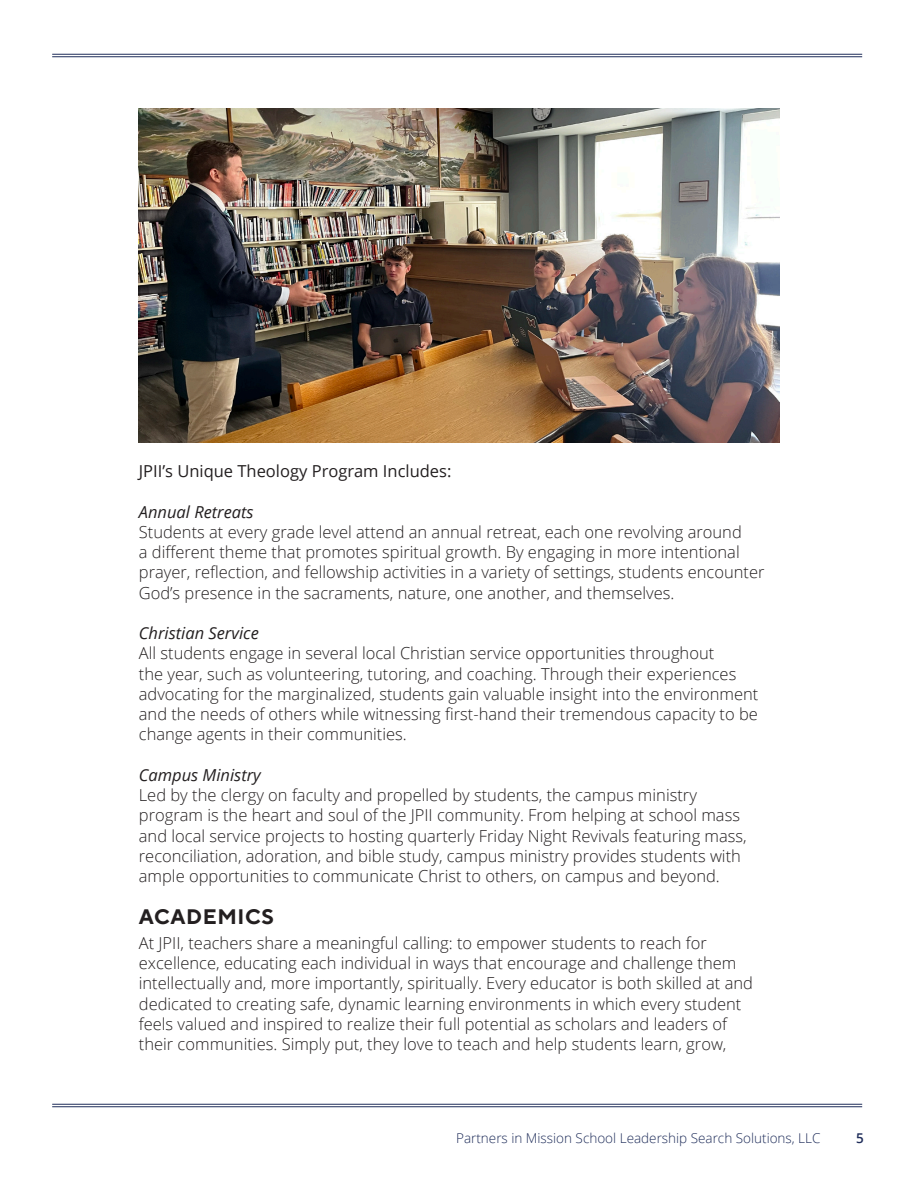
<style>
.page{position:relative;width:918px;height:1188px;background:#fff}
.page>*{position:absolute;margin:0;border:0;box-sizing:border-box;transform-origin:0 0}
.Section_Header{font:700 21px "TT Norms Pro";letter-spacing:.03em;color:#231f20}
.t1{font:300 16.5px/20.2px "Open Sans";color:#231f20}
.Sub2_Section_Header{font:italic 16.5px "Open Sans";color:#231f20}
.t2{font:16.5px "Open Sans";color:#231f20}
.t3{font:300 13.5px "Open Sans";color:#1f2d5a}
.t4{font:600 13.5px "Open Sans";color:#1f2d5a}
</style>
<div class="page">
<hr style="left:52px;top:54px;width:810px;height:1px;background:#1f2d5a">
<hr style="left:52px;top:56px;width:810px;height:1px;background:#1f2d5a">
<hr style="left:52px;top:1104px;width:810px;height:1px;background:#1f2d5a">
<hr style="left:52px;top:1106px;width:810px;height:1px;background:#1f2d5a">
<img style="left:139px;top:108px;width:640px;height:335px">
<p class="t2" style="left:139px;top:460px;width:314px">JPII’s Unique Theology Program Includes:</p>
<p class="Sub2_Section_Header" style="left:139px;top:500px;width:116px">Annual Retreats</p>
<p class="t1" style="left:139px;top:521px;width:627px">Students at every grade level attend an annual retreat, each one revolving around<br>a different theme that promotes spiritual growth. By engaging in more intentional prayer, reflection, and fellowship activities in a variety of settings, students encounter God’s presence in the sacraments, nature, one another, and themselves.</p>
<p class="Sub2_Section_Header" style="left:139px;top:622px;width:121px">Christian Service</p>
<p class="t1" style="left:139px;top:643px;width:621px">All students engage in several local Christian service opportunities throughout<br>the year, such as volunteering, tutoring, and coaching. Through their experiences advocating for the marginalized, students gain valuable insight into the environment and the needs of others while witnessing first-hand their tremendous capacity to be change agents in their communities.</p>
<p class="Sub2_Section_Header" style="left:139px;top:763px;width:124px">Campus Ministry</p>
<p class="t1" style="left:139px;top:784px;width:609px">Led by the clergy on faculty and propelled by students, the campus ministry program is the heart and soul of the JPII community. From helping at school mass and local service projects to hosting quarterly Friday Night Revivals featuring mass, reconciliation, adoration, and bible study, campus ministry provides students with ample opportunities to communicate Christ to others, on campus and beyond.</p>
<p class="Section_Header" style="left:139px;top:903px;width:136px">ACADEMICS</p>
<p class="t1" style="left:139px;top:932px;width:616px">At JPII, teachers share a meaningful calling: to empower students to reach for excellence, educating each individual in ways that encourage and challenge them intellectually and, more importantly, spiritually. Every educator is both skilled at and dedicated to creating safe, dynamic learning environments in which every student feels valued and inspired to realize their full potential as scholars and leaders of their communities. Simply put, they love to teach and help students learn, grow,</p>
<p class="t3" style="left:456px;top:1129px;width:366px">Partners in Mission School Leadership Search Solutions, LLC</p>
<p class="t4" style="left:856px;top:1128px;width:9px">5</p>
</div>
